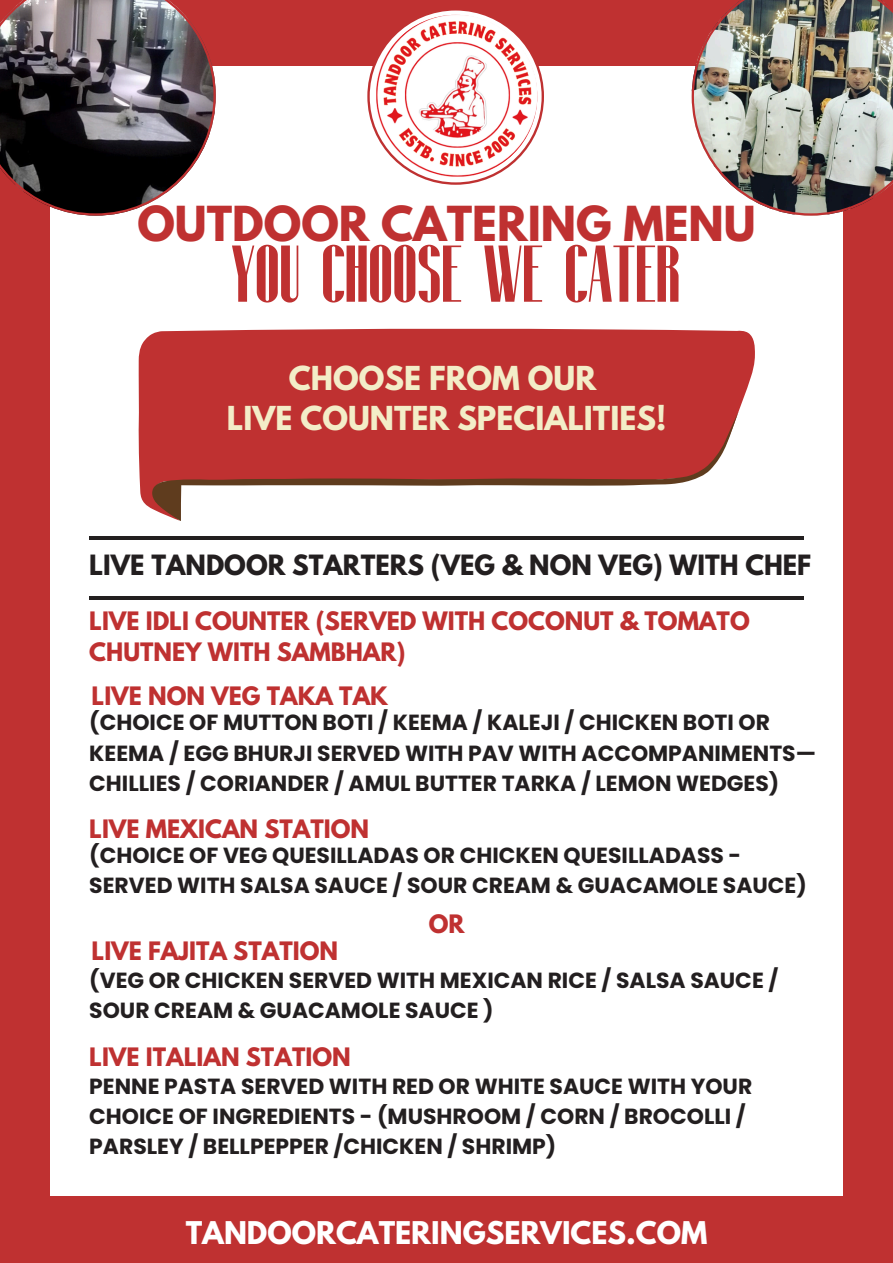
<style>
.page{position:relative;width:893px;height:1263px;background:#bf3131}
.page>*{position:absolute;margin:0;border:0;box-sizing:border-box;transform-origin:0 0}
.t1{font:700 82.43px "Fontuna";color:#bf3131}
.t2{font:700 42.75px "League Spartan";color:#bf3131}
.t3{font:700 29.25px/40.5px "League Spartan";color:#f3edc8;text-align:center}
.t4{font:700 27.75px "League Spartan";color:#fff}
.t5{font:700 24.75px "League Spartan";color:#231f20}
.t6{font:700 22.5px/30.9px "League Spartan";color:#bf3131}
.t7{font:700 21.9px/30.4px "Poppins";color:#231f20}
</style>
<div class="page">
<div style="left:50px;top:66px;width:793px;height:1129px;background:#fff"></div>
<svg style="left:0;top:0;width:216px;height:216px;background:#605255"></svg>
<img style="left:691px;top:0;width:202px;height:216px">
<svg style="left:367px;top:8px;width:177px;height:177px;fill:#bf3131"></svg>
<div style="left:370px;top:11px;width:171px;height:171px;background:#fff;border-radius:50%"></div>
<img style="left:374px;top:15px;width:163px;height:163px;border-radius:50%">
<hr style="left:89px;top:536px;width:715px;height:3px;background:#231f20">
<hr style="left:89px;top:597px;width:715px;height:3px;background:#231f20">
<svg style="left:138px;top:328px;width:617px;height:181px;background:#c33e3e"></svg>
<svg style="left:152px;top:411px;width:586px;height:110px;fill:#bf3131"></svg>
<p class="t2" style="left:137px;top:203px;width:619px">OUTDOOR CATERING MENU</p>
<p class="t1" style="left:231px;top:232px;width:450px">YOU CHOOSE WE CATER</p>
<h4 class="t3" style="left:227px;top:361px;width:441px">CHOOSE FROM OUR<br>LIVE COUNTER SPECIALITIES!</h4>
<h4 class="t5" style="left:89px;top:552px;width:723px">LIVE TANDOOR STARTERS (VEG &amp; NON VEG) WITH CHEF</h4>
<h4 class="t6" style="left:89px;top:608px;width:662px">LIVE IDLI COUNTER (SERVED WITH COCONUT &amp; TOMATO<br>CHUTNEY WITH SAMBHAR)</h4>
<p class="t6" style="left:92px;top:684px;width:298px">LIVE NON VEG TAKA TAK</p>
<p class="t7" style="left:89px;top:707px;width:728px">(CHOICE OF MUTTON BOTI / KEEMA / KALEJI / CHICKEN BOTI OR<br>KEEMA / EGG BHURJI SERVED WITH PAV WITH ACCOMPANIMENTS—<br>CHILLIES / CORIANDER / AMUL BUTTER TARKA / LEMON WEDGES)</p>
<h4 class="t6" style="left:89px;top:816px;width:281px">LIVE MEXICAN STATION</h4>
<h4 class="t7" style="left:89px;top:840px;width:719px">(CHOICE OF VEG QUESILLADAS OR CHICKEN QUESILLADASS -<br>SERVED WITH SALSA SAUCE / SOUR CREAM &amp; GUACAMOLE SAUCE)</h4>
<p class="t6" style="left:429px;top:911px;width:37px">OR</p>
<h4 class="t6" style="left:92px;top:938px;width:248px">LIVE FAJITA STATION</h4>
<p class="t7" style="left:89px;top:965px;width:690px">(VEG OR CHICKEN SERVED WITH MEXICAN RICE / SALSA SAUCE /<br>SOUR CREAM &amp; GUACAMOLE SAUCE )</p>
<h4 class="t6" style="left:89px;top:1044px;width:263px">LIVE ITALIAN STATION</h4>
<p class="t7" style="left:89px;top:1071px;width:664px">PENNE PASTA SERVED WITH RED OR WHITE SAUCE WITH YOUR<br>CHOICE OF INGREDIENTS - (MUSHROOM / CORN / BROCOLLI /<br>PARSLEY / BELLPEPPER /CHICKEN / SHRIMP)</p>
<p class="t4" style="left:186px;top:1219px;width:523px">TANDOORCATERINGSERVICES.COM</p>
</div>
